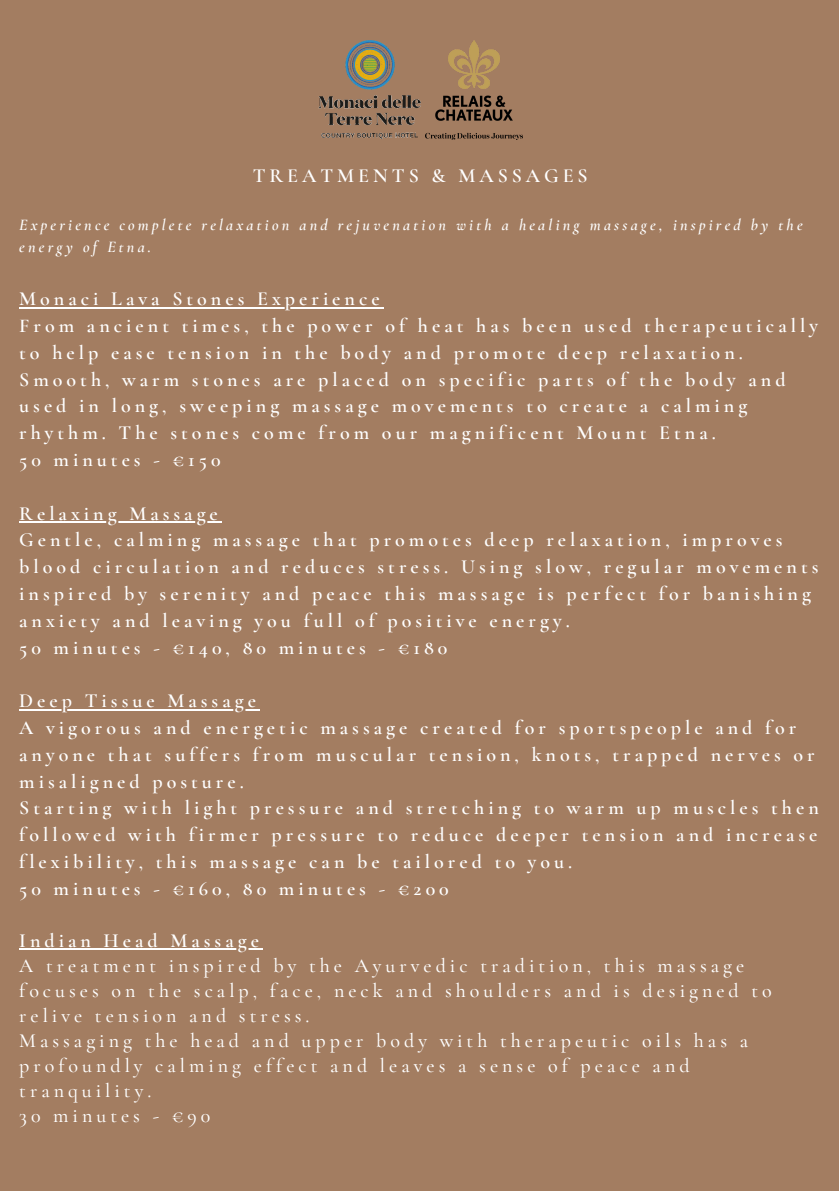
<style>
.page{position:relative;width:839px;height:1191px;background:#fff}
.page>*{position:absolute;margin:0;border:0;box-sizing:border-box;transform-origin:0 0}
.t1{font:600 20px/26.8px "Cormorant Garamond";letter-spacing:.2em;color:#fff}
.t2{font:500 20px/25px "Cormorant Garamond";letter-spacing:.2em;color:#fff}
.t3{font:italic 600 16px/21.4px "Cormorant Garamond";letter-spacing:.2em;color:#fff}
</style>
<div class="page">
<div style="left:0;top:0;width:838px;height:1191px;background:#a37d61"></div>
<hr style="left:19px;top:307px;width:365px;height:2px;background:#fff">
<hr style="left:19px;top:521px;width:203px;height:2px;background:#fff">
<hr style="left:19px;top:709px;width:241px;height:2px;background:#fff">
<hr style="left:19px;top:948px;width:244px;height:2px;background:#fff">
<img style="left:425px;top:40px;width:97px;height:99px">
<img style="left:345px;top:40px;width:50px;height:50px">
<img style="left:318px;top:95px;width:102px;height:44px">
<p class="t1" style="left:253px;top:162px;width:336px">TREATMENTS &amp; MASSAGES</p>
<p class="t3" style="left:19px;top:214px;width:785px">Experience complete relaxation and rejuvenation with a healing massage, inspired by the energy of Etna.</p>
<p class="t1" style="left:19px;top:286px;width:800px">Monaci Lava Stones Experience<br>From ancient times, the power of heat has been used therapeutically to help ease tension in the body and promote deep relaxation.<br>Smooth, warm stones are placed on specific parts of the body and used in long, sweeping massage movements to create a calming rhythm. The stones come from our magnificent Mount Etna.<br>50 minutes - €150</p>
<p class="t1" style="left:19px;top:500px;width:800px">Relaxing Massage<br>Gentle, calming massage that promotes deep relaxation, improves blood circulation and reduces stress. Using slow, regular movements inspired by serenity and peace this massage is perfect for banishing anxiety and leaving you full of positive energy.<br>50 minutes - €140, 80 minutes - €180</p>
<p class="t1" style="left:19px;top:688px;width:801px">Deep Tissue Massage<br>A vigorous and energetic massage created for sportspeople and for anyone that suffers from muscular tension, knots, trapped nerves or misaligned posture.<br>Starting with light pressure and stretching to warm up muscles then followed with firmer pressure to reduce deeper tension and increase flexibility, this massage can be tailored to you.<br>50 minutes - €160, 80 minutes - €200</p>
<p class="t1" style="left:19px;top:927px;width:241px">Indian Head Massage</p>
<p class="t2" style="left:19px;top:953px;width:754px">A treatment inspired by the Ayurvedic tradition, this massage focuses on the scalp, face, neck and shoulders and is designed to relive tension and stress.<br>Massaging the head and upper body with therapeutic oils has a profoundly calming effect and leaves a sense of peace and tranquility.<br>30 minutes - €90</p>
</div>
